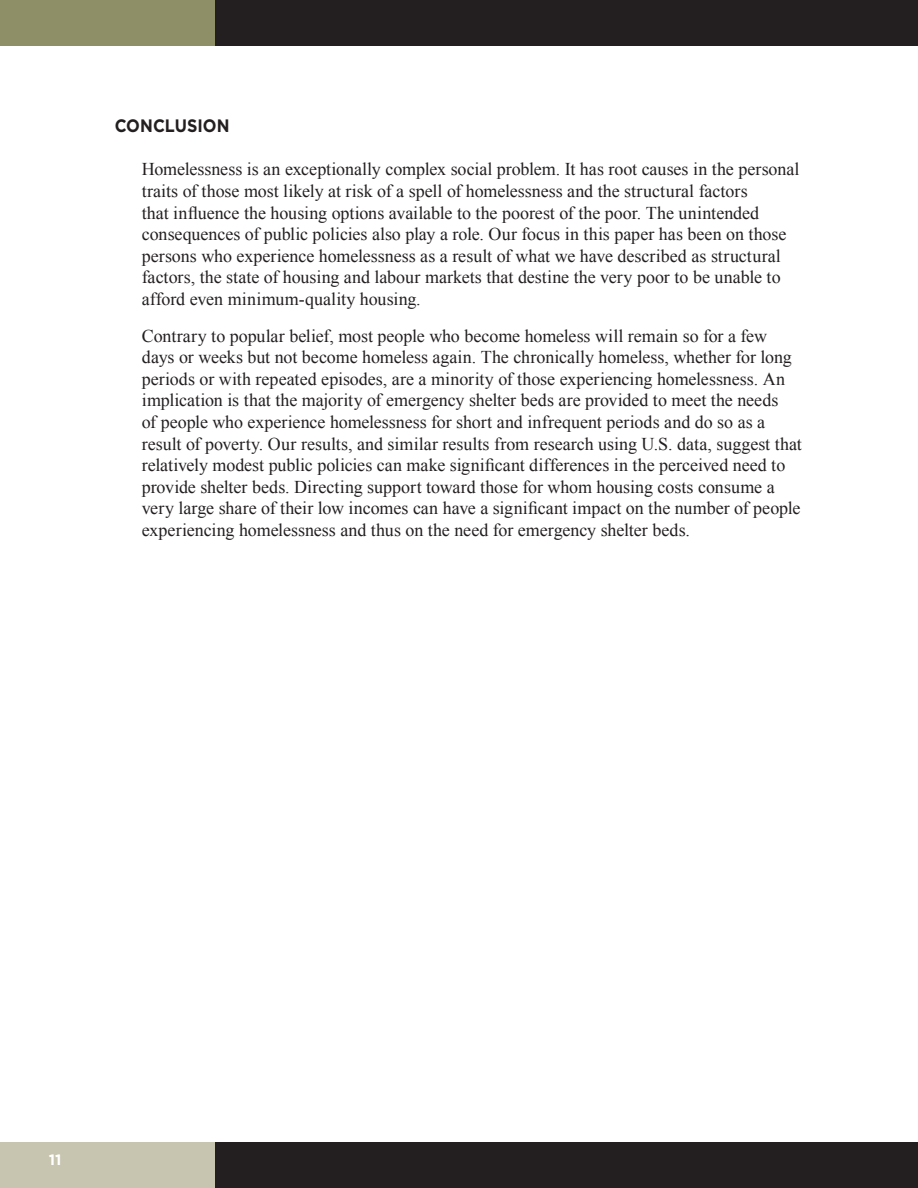
<style>
.page{position:relative;width:918px;height:1188px;background:#fff}
.page>*{position:absolute;margin:0;border:0;box-sizing:border-box;transform-origin:0 0}
.Body{font:18px/21.6px "Times New Roman";letter-spacing:-.005em;color:#231f20}
.Heading_1{font:700 18px "Gotham";letter-spacing:.005em;color:#231f20;scale:.9 1}
.t1{font:700 15px "Gotham";color:#fff}
</style>
<div class="page">
<div style="left:0;top:1143px;width:215px;height:45px;background:#c7c5af"></div>
<div style="left:0;top:0;width:215px;height:45px;background:#8e8f66"></div>
<div style="left:215px;top:1143px;width:703px;height:45px;background:#231f20"></div>
<div style="left:215px;top:0;width:703px;height:45px;background:#231f20"></div>
<p class="Heading_1" style="left:115px;top:114px;width:129px">CONCLUSION</p>
<p class="Body" style="left:142px;top:158px;width:659px">Homelessness is an exceptionally complex social problem. It has root causes in the personal traits of those most likely at risk of a spell of homelessness and the structural factors<br>that influence the housing options available to the poorest of the poor. The unintended consequences of public policies also play a role. Our focus in this paper has been on those persons who experience homelessness as a result of what we have described as structural factors, the state of housing and labour markets that destine the very poor to be unable to afford even minimum-quality housing.</p>
<p class="Body" style="left:142px;top:325px;width:662px">Contrary to popular belief, most people who become homeless will remain so for a few days or weeks but not become homeless again. The chronically homeless, whether for long periods or with repeated episodes, are a minority of those experiencing homelessness. An implication is that the majority of emergency shelter beds are provided to meet the needs<br>of people who experience homelessness for short and infrequent periods and do so as a result of poverty. Our results, and similar results from research using U.S. data, suggest that relatively modest public policies can make significant differences in the perceived need to provide shelter beds. Directing support toward those for whom housing costs consume a very large share of their low incomes can have a significant impact on the number of people experiencing homelessness and thus on the need for emergency shelter beds.</p>
<p class="t1" style="left:49px;top:1150px;width:14px">11</p>
</div>
